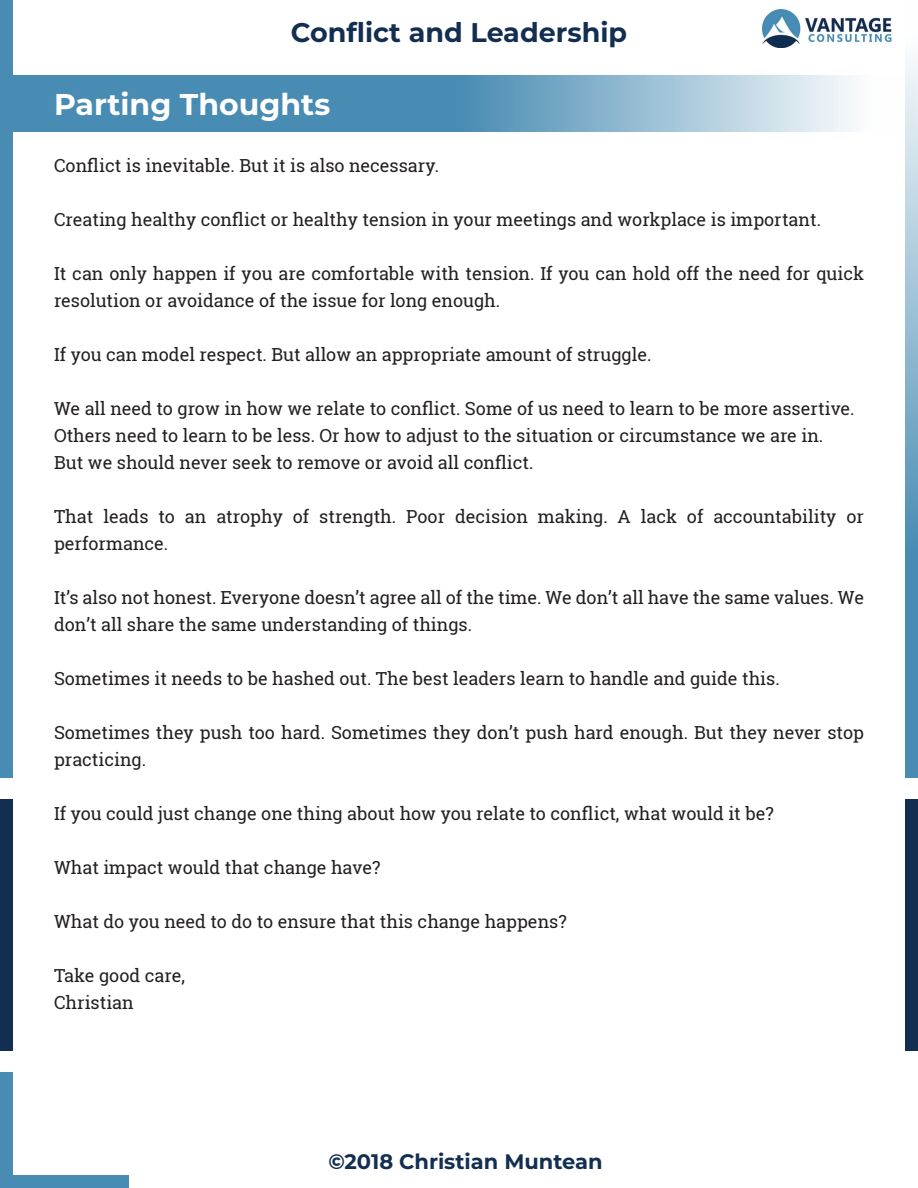
<style>
.page{position:relative;width:918px;height:1188px;background:#fff}
.page>*{position:absolute;margin:0;border:0;box-sizing:border-box;transform-origin:0 0}
.t1{font:700 30px "Montserrat";color:#fff}
.t2{font:700 27px "Montserrat";color:#122e51}
.t3{font:700 21px "Montserrat";color:#122e51}
.t4{font:18px/27px "Roboto Slab";color:#231f20}
</style>
<div class="page">
<div style="left:0;top:799px;width:13px;height:252px;background:#122e51"></div>
<div style="left:0;top:1072px;width:13px;height:116px;background:#498cb3"></div>
<div style="left:13px;top:1175px;width:116px;height:13px;background:#498cb3"></div>
<div style="left:905px;top:799px;width:13px;height:252px;background:#122e51"></div>
<div style="left:0;top:0;width:13px;height:778px;background:#498cb3"></div>
<svg style="left:905px;top:61px;width:13px;height:717px;background:#7cacc8"></svg>
<img style="left:763px;top:10px;width:129px;height:38px">
<svg style="left:13px;top:76px;width:903px;height:56px;background:#7aabc7"></svg>
<h2 class="t2" style="left:291px;top:13px;width:338px">Conflict and Leadership</h2>
<p class="t1" style="left:54px;top:82px;width:278px">Parting Thoughts</p>
<p class="t4" style="left:54px;top:152px;width:387px">Conflict is inevitable. But it is also necessary.</p>
<p class="t4" style="left:54px;top:206px;width:769px">Creating healthy conflict or healthy tension in your meetings and workplace is important.</p>
<p class="t4" style="left:54px;top:260px;width:811px">It can only happen if you are comfortable with tension. If you can hold off the need for quick resolution or avoidance of the issue for long enough.</p>
<p class="t4" style="left:54px;top:341px;width:599px">If you can model respect. But allow an appropriate amount of struggle.</p>
<p class="t4" style="left:54px;top:395px;width:802px">We all need to grow in how we relate to conflict. Some of us need to learn to be more assertive.</p>
<p class="t4" style="left:54px;top:422px;width:771px">Others need to learn to be less. Or how to adjust to the situation or circumstance we are in.</p>
<p class="t4" style="left:54px;top:449px;width:481px">But we should never seek to remove or avoid all conflict.</p>
<p class="t4" style="left:54px;top:503px;width:812px">That leads to an atrophy of strength. Poor decision making. A lack of accountability or performance.</p>
<p class="t4" style="left:54px;top:584px;width:812px">It’s also not honest. Everyone doesn’t agree all of the time. We don’t all have the same values. We don’t all share the same understanding of things.</p>
<p class="t4" style="left:54px;top:665px;width:727px">Sometimes it needs to be hashed out. The best leaders learn to handle and guide this.</p>
<p class="t4" style="left:54px;top:719px;width:811px">Sometimes they push too hard. Sometimes they don’t push hard enough. But they never stop practicing.</p>
<p class="t4" style="left:54px;top:800px;width:721px">If you could just change one thing about how you relate to conflict, what would it be?</p>
<p class="t4" style="left:54px;top:854px;width:328px">What impact would that change have?</p>
<p class="t4" style="left:54px;top:908px;width:514px">What do you need to do to ensure that this change happens?</p>
<p class="t4" style="left:54px;top:962px;width:132px">Take good care,</p>
<p class="t4" style="left:54px;top:989px;width:81px">Christian</p>
<p class="t3" style="left:328px;top:1147px;width:276px">©2018 Christian Muntean</p>
</div>
